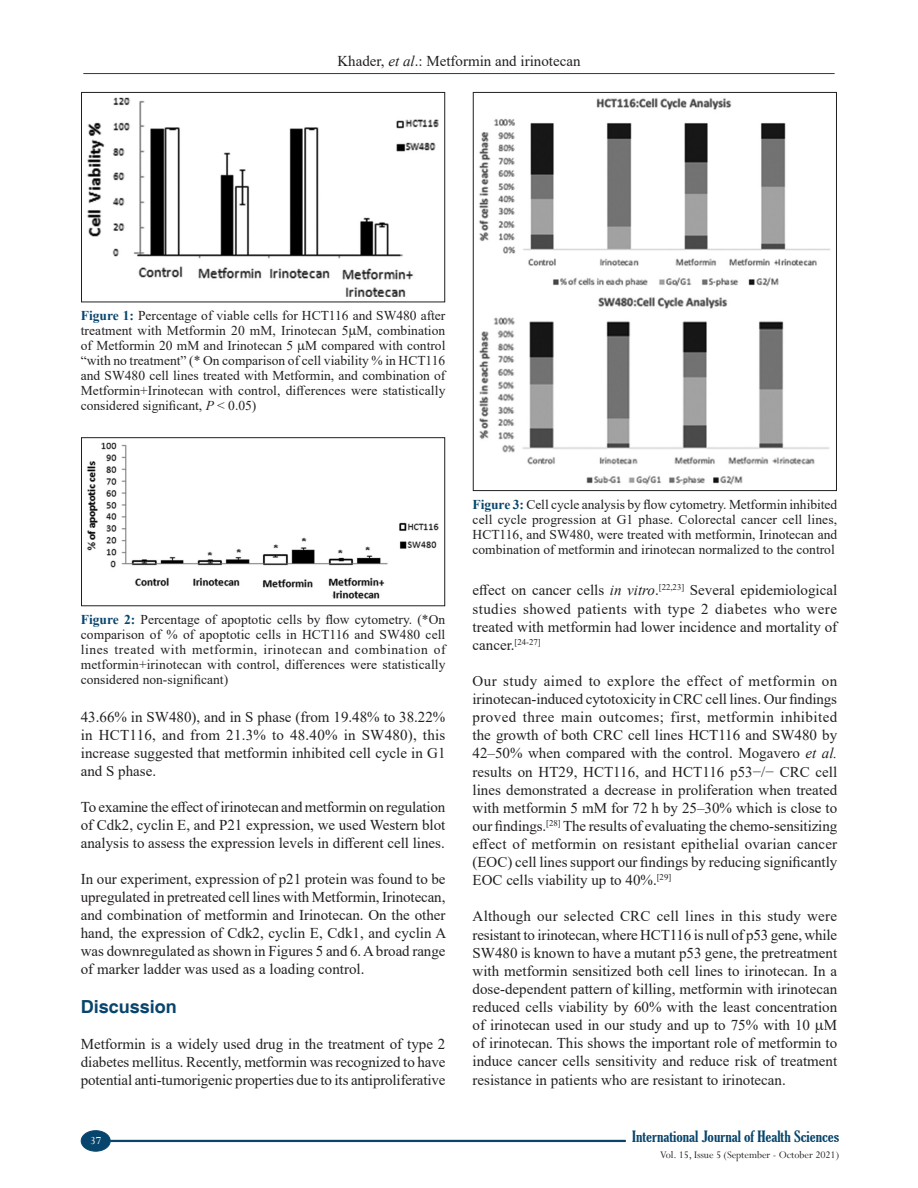
<style>
.page{position:relative;width:918px;height:1188px;background:#fff}
.page>*{position:absolute;margin:0;border:0;box-sizing:border-box;transform-origin:0 0}
.t1{font:700 18px "Helvetica";color:#08456c}
.TX{font:15px/18.1px "Times New Roman";color:#231f20;text-align:justify}
.t2{font:extra-condensed 15px "Gloucester";color:#08456c;scale:1.25 1}
.FGC{font:13.5px/15px "Times New Roman";color:#231f20;text-align:justify}
.t3{font:12px "Perpetua";color:#fff}
.t4{font:11.25px "Perpetua";letter-spacing:-.005em;color:#231f20}
.s1{font-style:italic}
.s2{font-weight:700;color:#08456c}
</style>
<div class="page">
<hr style="left:83px;top:73px;width:752px;height:1px;background:#08456c">
<hr style="left:110px;top:1140px;width:516px;height:2px;background:#08456c">
<div style="left:81px;top:1131px;width:29px;height:20px;background:#08456c;border-radius:50%"></div>
<div style="left:81px;top:1130px;width:30px;height:22px;border:1px solid #08456c;border-radius:50%"></div>
<img style="left:87px;top:442px;width:352px;height:157px">
<div style="left:81px;top:437px;width:364px;height:169px;border:1px solid #231f20"></div>
<img style="left:87px;top:97px;width:352px;height:200px">
<div style="left:81px;top:92px;width:364px;height:210px;border:1px solid #231f20"></div>
<img style="left:479px;top:98px;width:352px;height:387px">
<div style="left:473px;top:92px;width:364px;height:399px;border:1px solid #231f20"></div>
<p class="TX" style="left:337px;top:51px;width:245px">Khader, <span class="s1">et al</span>.: Metformin and irinotecan</p>
<p class="FGC" style="left:81px;top:308px;width:366px"><span class="s2">Figure 1:</span> Percentage of viable cells for HCT116 and SW480 after treatment with Metformin 20 mM, Irinotecan 5 M, combination of Metformin 20 mM and Irinotecan 5 M compared with control “with no treatment” (* On comparison of cell viability % in HCT116 and SW480 cell lines treated with Metformin, and combination of Metformin+Irinotecan with control, differences were statistically considered significant, <span class="s1">P</span> &lt; 0.05)</p>
<p class="FGC" style="left:81px;top:612px;width:366px"><span class="s2">Figure 2:</span> Percentage of apoptotic cells by flow cytometry. (*On comparison of % of apoptotic cells in HCT116 and SW480 cell lines treated with metformin, irinotecan and combination of metformin+irinotecan with control, differences were statistically considered non-significant)</p>
<p class="TX" style="left:81px;top:707px;width:366px">43.66% in SW480), and in S phase (from 19.48% to 38.22% in HCT116, and from 21.3% to 48.40% in SW480), this increase suggested that metformin inhibited cell cycle in G1 and S phase.</p>
<p class="TX" style="left:81px;top:797px;width:366px">To examine the effect of irinotecan and metformin on regulation of Cdk2, cyclin E, and P21 expression, we used Western blot analysis to assess the expression levels in different cell lines.</p>
<p class="TX" style="left:81px;top:869px;width:367px">In our experiment, expression of p21 protein was found to be upregulated in pretreated cell lines with Metformin, Irinotecan, and combination of metformin and Irinotecan. On the other hand, the expression of Cdk2, cyclin E, Cdk1, and cyclin A was downregulated as shown in Figures 5 and 6. Abroad range of marker ladder was used as a loading control.</p>
<h1 class="t1" style="left:81px;top:996px;width:98px">Discussion</h1>
<p class="TX" style="left:81px;top:1034px;width:366px">Metformin is a widely used drug in the treatment of type 2 diabetes mellitus. Recently, metformin was recognized to have potential anti-tumorigenic properties due to its antiproliferative</p>
<p class="FGC" style="left:473px;top:497px;width:366px"><span class="s2">Figure 3:</span> Cell cycle analysis by flow cytometry. Metformin inhibited cell cycle progression at G1 phase. Colorectal cancer cell lines, HCT116, and SW480, were treated with metformin, Irinotecan and combination of metformin and irinotecan normalized to the control</p>
<p class="TX" style="left:473px;top:581px;width:366px">effect on cancer cells <span class="s1">in vitro</span>.<sup>[22,23]</sup> Several epidemiological studies showed patients with type 2 diabetes who were treated with metformin had lower incidence and mortality of cancer.<sup>[24-27]</sup></p>
<p class="TX" style="left:473px;top:671px;width:366px">Our study aimed to explore the effect of metformin on irinotecan-induced cytotoxicity in CRC cell lines. Our findings proved three main outcomes; first, metformin inhibited the growth of both CRC cell lines HCT116 and SW480 by 42–50% when compared with the control. Mogavero <span class="s1">et al. </span>results on HT29, HCT116, and HCT116 p53−/− CRC cell lines demonstrated a decrease in proliferation when treated with metformin 5 mM for 72 h by 25–30% which is close to our findings.<sup>[28]</sup> The results of evaluating the chemo-sensitizing effect of metformin on resistant epithelial ovarian cancer (EOC) cell lines support our findings by reducing significantly EOC cells viability up to 40%.<sup>[29]</sup></p>
<p class="TX" style="left:473px;top:907px;width:366px">Although our selected CRC cell lines in this study were resistant to irinotecan, where HCT116 is null of p53 gene, while SW480 is known to have a mutant p53 gene, the pretreatment with metformin sensitized both cell lines to irinotecan. In a dose-dependent pattern of killing, metformin with irinotecan reduced cells viability by 60% with the least concentration of irinotecan used in our study and up to 75% with 10 M of irinotecan. This shows the important role of metformin to induce cancer cells sensitivity and reduce risk of treatment resistance in patients who are resistant to irinotecan.</p>
<p class="t3" style="left:90px;top:1133px;width:12px">37</p>
<p class="t2" style="left:632px;top:1128px;width:167px">International Journal of Health Sciences</p>
<p class="t4" style="left:660px;top:1148px;width:180px">Vol. 15, Issue 5 (September - October 2021)</p>
</div>
